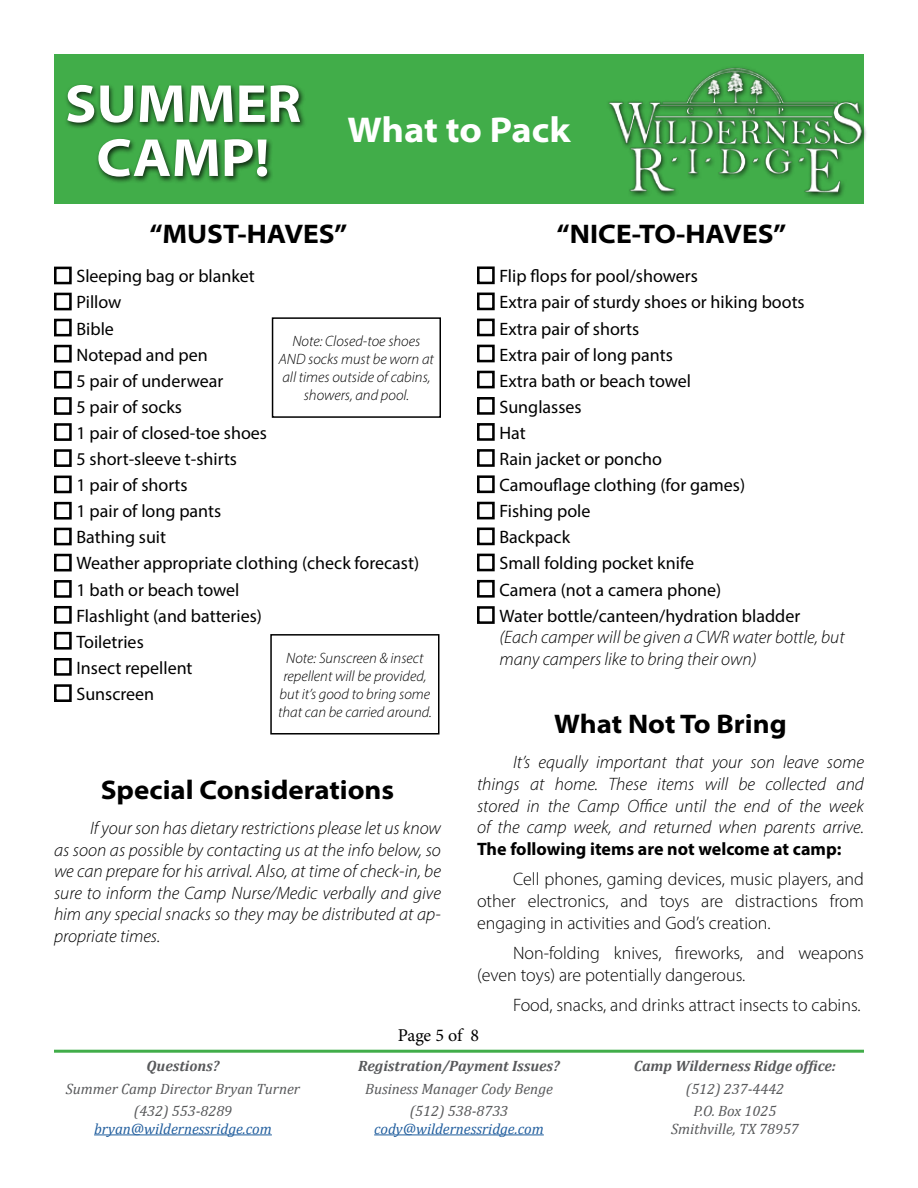
<style>
.page{position:relative;width:918px;height:1188px;background:#fff}
.page>*{position:absolute;margin:0;border:0;box-sizing:border-box;transform-origin:0 0}
.t1{font:700 semi-expanded 54px/54px "Myriad Pro";color:#fff;text-align:center}
.t2{font:700 semi-expanded 36px "Myriad Pro";letter-spacing:-.005em;color:#fff}
.t3{font:700 semi-expanded 27px "Myriad Pro";color:#000}
.t4{font:18px/26.1px "Myriad Pro";color:#000}
.t5{font:italic 300 18px/21.6px "Myriad Pro";color:#000;text-align:justify}
.t6{font:300 18px/21.6px "Myriad Pro";color:#000;text-align:justify}
.t7{font:700 18px "Myriad Pro";color:#000}
.t8{font:18px "Minion Pro";letter-spacing:-.01em;color:#000}
.t9{font:italic 300 15px/18px "Myriad Pro";color:#000;text-align:center}
.t10{font:italic 15px/22.5px "Cambria";color:#58595b;text-align:center}
.t11{font:italic 700 15px "Cambria";color:#58595b}
.t12{font:italic 15px "Cambria";color:#215e9e}
</style>
<div class="page">
<div style="left:54px;top:54px;width:810px;height:149px;background:#41ad49"></div>
<div style="left:606px;top:66px;width:262px;height:133px;background:#000;opacity:.75"></div>
<img style="left:606px;top:66px;width:258px;height:127px">
<div style="left:64px;top:83px;width:242px;height:101px;background:#000;opacity:.75"></div>
<hr style="left:94px;top:1134px;width:178px;height:1px;background:#215e9e">
<hr style="left:374px;top:1134px;width:170px;height:1px;background:#215e9e">
<hr style="left:54px;top:1050px;width:810px;height:3px;background:#41ad49">
<div style="left:54px;top:267px;width:18px;height:17px;border:3px solid #000"></div>
<div style="left:477px;top:266px;width:18px;height:18px;border:3px solid #000"></div>
<div style="left:54px;top:293px;width:18px;height:17px;border:3px solid #000"></div>
<div style="left:477px;top:293px;width:18px;height:17px;border:3px solid #000"></div>
<div style="left:54px;top:345px;width:18px;height:17px;border:3px solid #000"></div>
<div style="left:477px;top:345px;width:18px;height:17px;border:3px solid #000"></div>
<div style="left:54px;top:371px;width:18px;height:18px;border:3px solid #000"></div>
<div style="left:477px;top:371px;width:18px;height:17px;border:3px solid #000"></div>
<div style="left:54px;top:449px;width:18px;height:18px;border:3px solid #000"></div>
<div style="left:477px;top:449px;width:18px;height:18px;border:3px solid #000"></div>
<div style="left:54px;top:476px;width:18px;height:17px;border:3px solid #000"></div>
<div style="left:477px;top:475px;width:18px;height:18px;border:3px solid #000"></div>
<div style="left:54px;top:423px;width:18px;height:18px;border:3px solid #000"></div>
<div style="left:477px;top:423px;width:18px;height:18px;border:3px solid #000"></div>
<div style="left:54px;top:397px;width:18px;height:18px;border:3px solid #000"></div>
<div style="left:477px;top:397px;width:18px;height:18px;border:3px solid #000"></div>
<div style="left:54px;top:502px;width:18px;height:18px;border:3px solid #000"></div>
<div style="left:477px;top:502px;width:18px;height:17px;border:3px solid #000"></div>
<div style="left:54px;top:528px;width:18px;height:17px;border:3px solid #000"></div>
<div style="left:477px;top:528px;width:18px;height:17px;border:3px solid #000"></div>
<div style="left:54px;top:554px;width:18px;height:17px;border:3px solid #000"></div>
<div style="left:477px;top:554px;width:18px;height:17px;border:3px solid #000"></div>
<div style="left:54px;top:580px;width:18px;height:18px;border:3px solid #000"></div>
<div style="left:477px;top:580px;width:18px;height:18px;border:3px solid #000"></div>
<div style="left:54px;top:606px;width:18px;height:18px;border:3px solid #000"></div>
<div style="left:54px;top:632px;width:18px;height:18px;border:3px solid #000"></div>
<div style="left:54px;top:658px;width:18px;height:18px;border:3px solid #000"></div>
<div style="left:54px;top:684px;width:18px;height:18px;border:3px solid #000"></div>
<div style="left:477px;top:606px;width:18px;height:18px;border:3px solid #000"></div>
<div style="left:54px;top:319px;width:18px;height:17px;border:3px solid #000"></div>
<div style="left:477px;top:319px;width:18px;height:17px;border:3px solid #000"></div>
<div style="left:272px;top:317px;width:169px;height:101px;border:2px solid #000"></div>
<div style="left:270px;top:634px;width:170px;height:101px;border:2px solid #000"></div>
<h1 class="t1" style="left:65px;top:75px;width:238px">SUMMER<br>CAMP!</h1>
<h2 class="t2" style="left:347px;top:106px;width:225px">What to Pack</h2>
<h3 class="t3" style="left:149px;top:216px;width:200px">“MUST-HAVES”</h3>
<p class="t4" style="left:76px;top:263px;width:344px">Sleeping bag or blanket<br>Pillow<br>Bible<br>Notepad and pen<br>5 pair of underwear<br>5 pair of socks<br>1 pair of closed-toe shoes<br>5 short-sleeve t-shirts<br>1 pair of shorts<br>1 pair of long pants<br>Bathing suit<br>Weather appropriate clothing (check forecast)<br>1 bath or beach towel<br>Flashlight (and batteries)<br>Toiletries<br>Insect repellent<br>Sunscreen</p>
<p class="t9" style="left:279px;top:332px;width:157px">Note: Closed-toe shoes<br>AND socks must be worn at all times outside of cabins, showers, and pool.</p>
<p class="t9" style="left:278px;top:649px;width:155px">Note: Sunscreen &amp; insect repellent will be provided, but it’s good to bring some that can be carried around.</p>
<h3 class="t3" style="left:101px;top:772px;width:295px">Special Considerations</h3>
<p class="t5" style="left:54px;top:817px;width:389px;text-indent:36px">If your son has dietary restrictions please let us know as soon as possible by contacting us at the info below, so we can prepare for his arrival. Also, at time of check-in, be sure to inform the Camp Nurse/Medic verbally and give him any special snacks so they may be distributed at ap&shy;propriate times.</p>
<h3 class="t3" style="left:557px;top:216px;width:231px">“NICE-TO-HAVES”</h3>
<p class="t4" style="left:500px;top:263px;width:307px">Flip flops for pool/showers<br>Extra pair of sturdy shoes or hiking boots<br>Extra pair of shorts<br>Extra pair of long pants<br>Extra bath or beach towel<br>Sunglasses<br>Hat<br>Rain jacket or poncho<br>Camouflage clothing (for games)<br>Fishing pole<br>Backpack<br>Small folding pocket knife<br>Camera (not a camera phone)<br>Water bottle/canteen/hydration bladder</p>
<p class="t5" style="left:500px;top:626px;width:347px">(Each camper will be given a CWR water bottle, but many campers like to bring their own)</p>
<h3 class="t3" style="left:554px;top:706px;width:234px">What Not To Bring</h3>
<p class="t5" style="left:477px;top:751px;width:389px;text-indent:36px">It’s equally important that your son leave some things at home. These items will be collected and stored in the Camp Office until the end of the week of the camp week, and returned when parents arrive.</p>
<p class="t7" style="left:477px;top:837px;width:366px">The following items are not welcome at camp:</p>
<p class="t6" style="left:477px;top:868px;width:388px;text-indent:36px">Cell phones, gaming devices, music players, and other electronics, and toys are distractions from engaging in activities and God’s creation.</p>
<p class="t6" style="left:477px;top:942px;width:388px;text-indent:36px">Non-folding knives, fireworks, and weapons (even toys) are potentially dangerous.</p>
<p class="t6" style="left:513px;top:994px;width:349px">Food, snacks, and drinks attract insects to cabins.</p>
<p class="t11" style="left:146px;top:1055px;width:74px">Questions?</p>
<p class="t10" style="left:66px;top:1076px;width:236px">Summer Camp Director Bryan Turner (432) 553-8289</p>
<p class="t12" style="left:94px;top:1118px;width:179px">bryan@wildernessridge.com</p>
<p class="t8" style="left:398px;top:1023px;width:83px">Page 5 of 8</p>
<p class="t11" style="left:358px;top:1055px;width:203px">Registration/Payment Issues?</p>
<p class="t10" style="left:365px;top:1076px;width:189px">Business Manager Cody Benge (512) 538-8733</p>
<p class="t12" style="left:374px;top:1118px;width:171px">cody@wildernessridge.com</p>
<p class="t11" style="left:634px;top:1055px;width:204px">Camp Wilderness Ridge office:</p>
<p class="t10" style="left:686px;top:1076px;width:100px">(512) 237-4442<br>P.O. Box 1025</p>
<p class="t10" style="left:671px;top:1117px;width:129px">Smithville, TX 78957</p>
</div>
